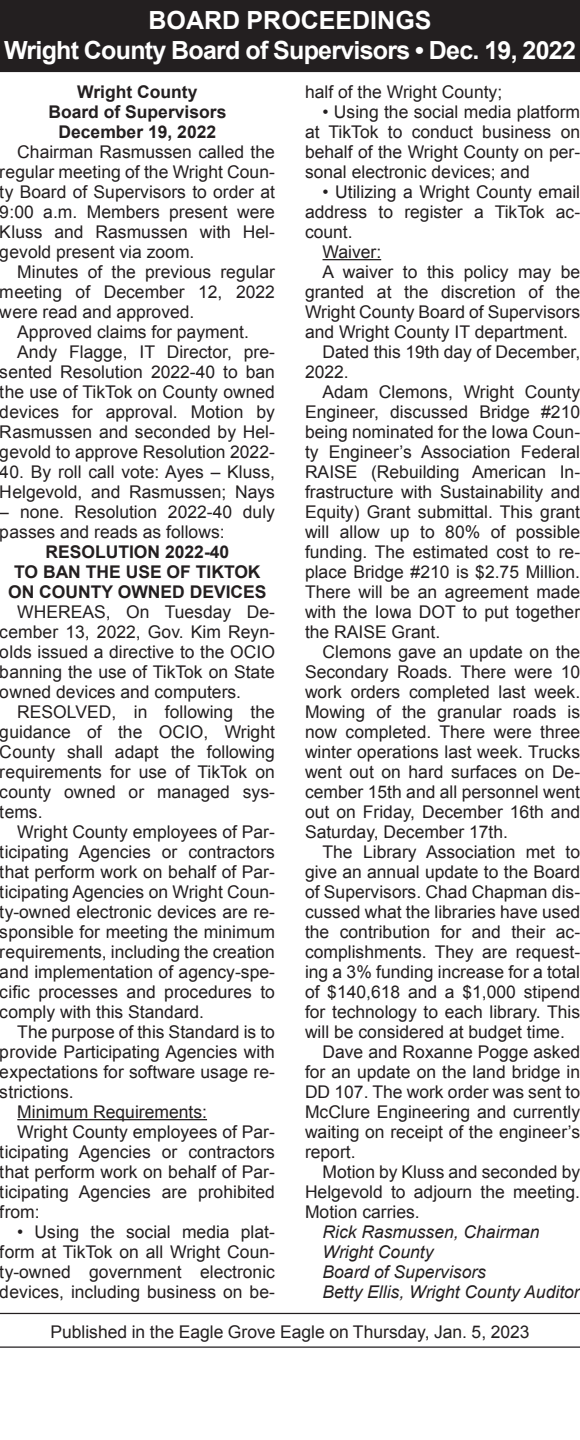
<style>
.page{position:relative;width:580px;height:1440px;background:#fff}
.page>*{position:absolute;margin:0;border:0;box-sizing:border-box;transform-origin:0 0}
.Reversed_Heading_Tit{font:700 25px "Arial";letter-spacing:-.03em;color:#fff}
.Reversed_Heading_All{font:700 25px "Arial";color:#fff}
.footer_long{font:17.5px/20px "Arial";color:#231f20;text-align:justify}
.t1{font:700 17.5px/20px "Arial";color:#231f20;text-align:center}
.t2{font:italic 17.5px "Arial";color:#231f20}
</style>
<div class="page">
<hr style="left:17px;top:1119px;width:190px;height:1px;background:#231f20">
<hr style="left:322px;top:259px;width:59px;height:1px;background:#231f20">
<div style="left:0;top:0;width:580px;height:42px;background:#231f20"></div>
<div style="left:0;top:30px;width:580px;height:42px;background:#231f20"></div>
<hr style="left:0;top:1313px;width:580px;height:1px;background:#231f20">
<hr style="left:0;top:1346px;width:580px;height:2px;background:#231f20">
<p class="Reversed_Heading_All" style="left:148px;top:4px;width:284px">BOARD PROCEEDINGS</p>
<p class="Reversed_Heading_Tit" style="left:4px;top:34px;width:573px">Wright County Board of Supervisors • Dec. 19, 2022</p>
<p class="t1" style="left:77px;top:82px;width:122px">Wright County</p>
<p class="t1" style="left:48px;top:102px;width:179px">Board of Supervisors</p>
<p class="t1" style="left:58px;top:122px;width:159px">December 19, 2022</p>
<p class="footer_long" style="left:0;top:142px;width:277px;text-indent:17px">Chairman Rasmussen called the regular meeting of the Wright Coun&shy;ty Board of Supervisors to order at 9:00 a.m. Members present were Kluss and Rasmussen with Hel&shy;gevold present via zoom.</p>
<p class="footer_long" style="left:0;top:262px;width:276px;text-indent:17px">Minutes of the previous regular meeting of December 12, 2022 were read and approved.</p>
<p class="footer_long" style="left:17px;top:322px;width:233px">Approved claims for payment.</p>
<p class="footer_long" style="left:0;top:342px;width:277px;text-indent:17px">Andy Flagge, IT Director, pre&shy;sented Resolution 2022-40 to ban the use of TikTok on County owned devices for approval. Motion by Rasmussen and seconded by Hel&shy;gevold to approve Resolution 2022-</p>
<p class="footer_long" style="left:0;top:462px;width:277px">40. By roll call vote: Ayes – Kluss,<br>Helgevold, and Rasmussen; Nays</p>
<p class="footer_long" style="left:0;top:502px;width:276px">– none. Resolution 2022-40 duly passes and reads as follows:</p>
<p class="t1" style="left:45px;top:542px;width:185px">RESOLUTION 2022-40</p>
<p class="t1" style="left:8px;top:562px;width:260px">TO BAN THE USE OF TIKTOK<br>ON COUNTY OWNED DEVICES</p>
<p class="footer_long" style="left:0;top:602px;width:277px;text-indent:17px">WHEREAS, On Tuesday De&shy;cember 13, 2022, Gov. Kim Reyn&shy;olds issued a directive to the OCIO banning the use of TikTok on State owned devices and computers.</p>
<p class="footer_long" style="left:0;top:702px;width:277px;text-indent:17px">RESOLVED, in following the guidance of the OCIO, Wright County shall adapt the following requirements for use of TikTok on county owned or managed sys&shy;tems.</p>
<p class="footer_long" style="left:0;top:822px;width:277px;text-indent:17px">Wright County employees of Par&shy;ticipating Agencies or contractors that perform work on behalf of Par&shy;ticipating Agencies on Wright Coun&shy;ty-owned electronic devices are re&shy;sponsible for meeting the minimum requirements, including the creation and implementation of agency-spe&shy;cific processes and procedures to comply with this Standard.</p>
<p class="footer_long" style="left:0;top:1022px;width:276px;text-indent:17px">The purpose of this Standard is to provide Participating Agencies with expectations for software usage re&shy;strictions.</p>
<p class="footer_long" style="left:17px;top:1102px;width:191px">Minimum Requirements:</p>
<p class="footer_long" style="left:0;top:1122px;width:276px;text-indent:17px">Wright County employees of Par&shy;ticipating Agencies or contractors that perform work on behalf of Par&shy;ticipating Agencies are prohibited from:</p>
<p class="footer_long" style="left:0;top:1222px;width:276px;text-indent:17px">• Using the social media plat&shy;form at TikTok on all Wright Coun&shy;ty-owned government electronic devices, including business on be-</p>
<p class="footer_long" style="left:305px;top:82px;width:199px">half of the Wright County;</p>
<p class="footer_long" style="left:305px;top:102px;width:276px;text-indent:18px">• Using the social media platform at TikTok to conduct business on behalf of the Wright County on per&shy;sonal electronic devices; and</p>
<p class="footer_long" style="left:305px;top:182px;width:276px;text-indent:18px">• Utilizing a Wright County email address to register a TikTok ac&shy;count.</p>
<p class="footer_long" style="left:322px;top:242px;width:60px">Waiver:</p>
<p class="footer_long" style="left:305px;top:262px;width:276px;text-indent:18px">A waiver to this policy may be granted at the discretion of the Wright County Board of Supervisors and Wright County IT department.</p>
<p class="footer_long" style="left:305px;top:342px;width:277px;text-indent:18px">Dated this 19th day of December,<br>2022.</p>
<p class="footer_long" style="left:305px;top:382px;width:276px;text-indent:18px">Adam Clemons, Wright County Engineer, discussed Bridge #210 being nominated for the Iowa Coun&shy;ty Engineer’s Association Federal RAISE (Rebuilding American In&shy;frastructure with Sustainability and Equity) Grant submittal. This grant will allow up to 80% of possible funding. The estimated cost to re&shy;place Bridge #210 is $2.75 Million.<br>There will be an agreement made with the Iowa DOT to put together the RAISE Grant.</p>
<p class="footer_long" style="left:305px;top:642px;width:277px;text-indent:18px">Clemons gave an update on the Secondary Roads. There were 10 work orders completed last week.<br>Mowing of the granular roads is now completed. There were three winter operations last week. Trucks went out on hard surfaces on De&shy;cember 15th and all personnel went out on Friday, December 16th and Saturday, December 17th.</p>
<p class="footer_long" style="left:305px;top:842px;width:277px;text-indent:18px">The Library Association met to give an annual update to the Board of Supervisors. Chad Chapman dis&shy;cussed what the libraries have used the contribution for and their ac&shy;complishments. They are request&shy;ing a 3% funding increase for a total of $140,618 and a $1,000 stipend for technology to each library. This will be considered at budget time.</p>
<p class="footer_long" style="left:305px;top:1042px;width:277px;text-indent:18px">Dave and Roxanne Pogge asked for an update on the land bridge in DD 107. The work order was sent to McClure Engineering and currently waiting on receipt of the engineer’s report.</p>
<p class="footer_long" style="left:305px;top:1162px;width:276px;text-indent:18px">Motion by Kluss and seconded by Helgevold to adjourn the meeting.<br>Motion carries.</p>
<p class="t2" style="left:322px;top:1220px;width:218px">Rick Rasmussen, Chairman</p>
<p class="t2" style="left:322px;top:1240px;width:112px">Wright County</p>
<p class="t2" style="left:322px;top:1260px;width:165px">Board of Supervisors</p>
<p class="t2" style="left:322px;top:1280px;width:259px">Betty Ellis, Wright County Auditor</p>
<p class="footer_long" style="left:50px;top:1322px;width:480px">Published in the Eagle Grove Eagle on Thursday, Jan. 5, 2023</p>
</div>
